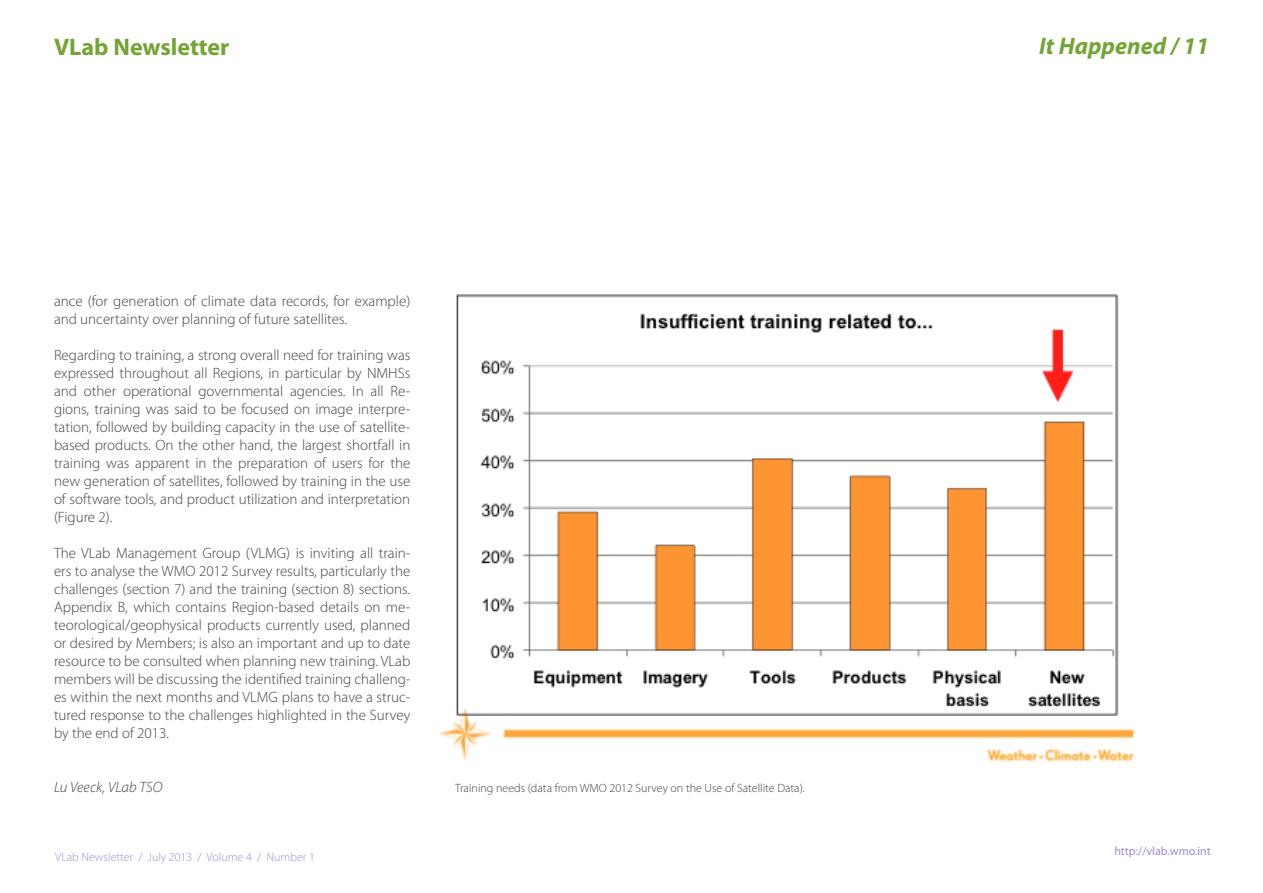
<style>
.page{position:relative;width:1263px;height:893px;background:#fff}
.page>*{position:absolute;margin:0;border:0;box-sizing:border-box;transform-origin:0 0}
.t1{font:700 24px "Myriad Pro";color:#73a534}
.t2{font:italic 700 24px "Myriad Pro";color:#73a534}
.t3{font:300 15px/18px "Myriad Pro";color:#414042;text-align:justify}
.t4{font:italic 300 15px "Myriad Pro";color:#414042}
.t5{font:300 12px "Myriad Pro";color:#414042}
.t6{font:300 12px "Myriad Pro";color:#9e8adc}
.t7{font:12px "Myriad Pro";color:#9e8adc}
</style>
<div class="page">
<img style="left:439px;top:294px;width:696px;height:468px">
<h1 class="t1" style="left:54px;top:32px;width:177px">VLab Newsletter</h1>
<h1 class="t2" style="left:1039px;top:31px;width:171px">It Happened / 11</h1>
<p class="t3" style="left:54px;top:292px;width:358px">ance (for generation of climate data records, for example) and uncertainty over planning of future satellites.</p>
<p class="t3" style="left:54px;top:346px;width:358px">Regarding to training, a strong overall need for training was expressed throughout all Regions, in particular by NMHSs and other operational governmental agencies. In all Re&shy;gions, training was said to be focused on image interpre&shy;tation, followed by building capacity in the use of satellite&shy;based products. On the other hand, the largest shortfall in training was apparent in the preparation of users for the new generation of satellites, followed by training in the use of software tools, and product utilization and interpretation (Figure 2).</p>
<p class="t3" style="left:54px;top:544px;width:358px">The VLab Management Group (VLMG) is inviting all train&shy;ers to analyse the WMO 2012 Survey results, particularly the challenges (section 7) and the training (section 8) sections.<br>Appendix B, which contains Region-based details on me&shy;teorological/geophysical products currently used, planned or desired by Members; is also an important and up to date resource to be consulted when planning new training. VLab members will be discussing the identified training challeng&shy;es within the next months and VLMG plans to have a struc&shy;tured response to the challenges highlighted in the Survey by the end of 2013.</p>
<p class="t4" style="left:54px;top:778px;width:110px">Lu Veeck, VLab TSO</p>
<p class="t5" style="left:455px;top:780px;width:351px">Training needs (data from WMO 2012 Survey on the Use of Satellite Data).</p>
<p class="t6" style="left:55px;top:849px;width:261px">VLab Newsletter / July 2013 / Volume 4 / Number 1</p>
<p class="t7" style="left:1114px;top:844px;width:98px">http://vlab.wmo.int</p>
</div>
